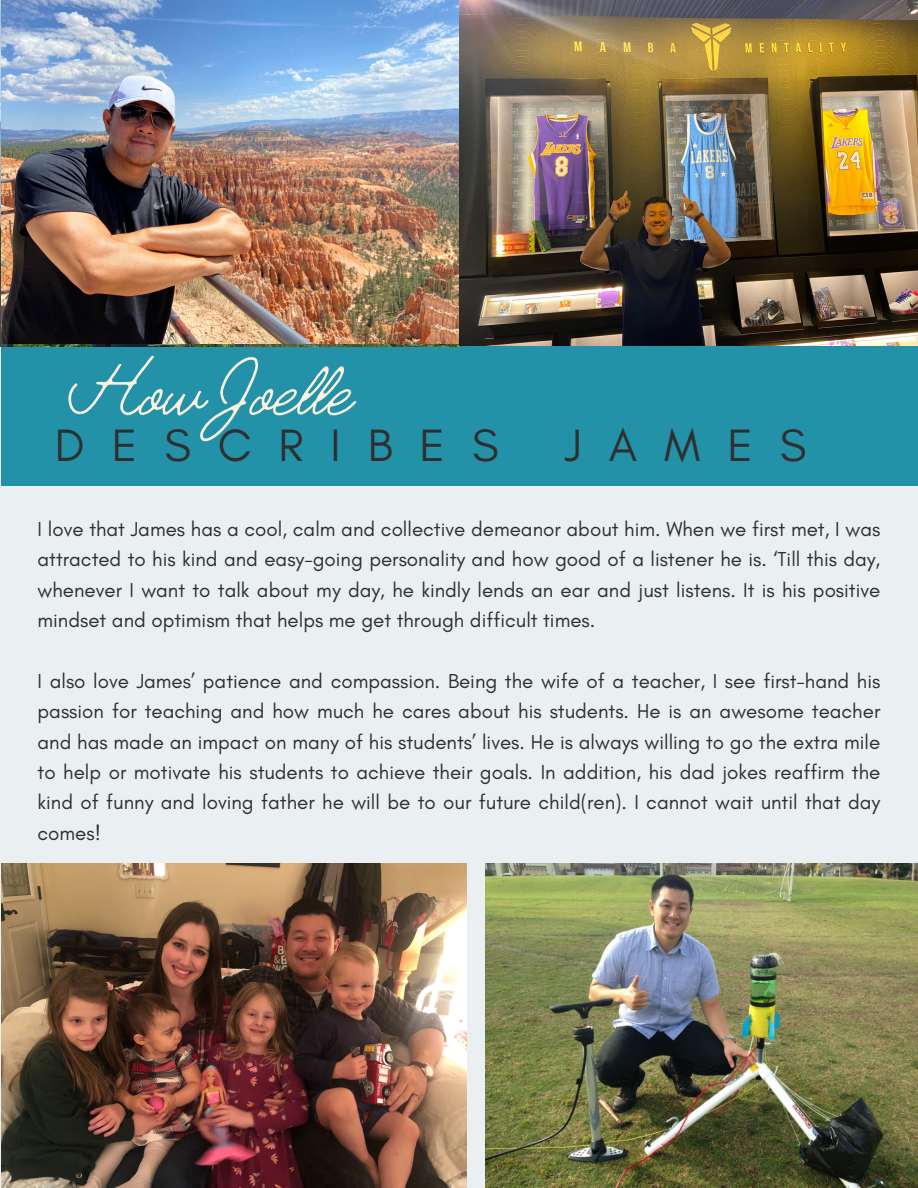
<style>
.page{position:relative;width:918px;height:1188px;background:#eaeff1}
.page>*{position:absolute;margin:0;border:0;box-sizing:border-box;transform-origin:0 0}
.t1{font:300 83.7px "Jimmy Script";color:#faf2df}
.t2{font:46.2px "Glacial Indifference";letter-spacing:.585em;color:#2f2f2f}
.t3{font:20.55px/30.3px "Glacial Indifference";color:#2f2f2f;text-align:justify}
</style>
<div class="page">
<div style="left:1px;top:44px;width:917px;height:442px;background:#2392a8"></div>
<img style="left:1px;top:0;width:458px;height:343px">
<img style="left:459px;top:0;width:459px;height:345px">
<img style="left:1px;top:864px;width:466px;height:324px">
<img style="left:485px;top:864px;width:432px;height:324px">
<p class="t1" style="left:68px;top:337px;width:287px">How Joelle</p>
<h2 class="t2" style="left:55px;top:417px;width:445px">DESCRIBES</h2>
<h2 class="t2" style="left:565px;top:417px;width:243px">JAMES</h2>
<p class="t3" style="left:38px;top:514px;width:844px">I love that James has a cool, calm and collective demeanor about him. When we first met, I was attracted to his kind and easy-going personality and how good of a listener he is. ‘Till this day, whenever I want to talk about my day, he kindly lends an ear and just listens. It is his positive mindset and optimism that helps me get through difficult times.</p>
<p class="t3" style="left:38px;top:666px;width:844px">I also love James’ patience and compassion. Being the wife of a teacher, I see first-hand his passion for teaching and how much he cares about his students. He is an awesome teacher and has made an impact on many of his students’ lives. He is always willing to go the extra mile to help or motivate his students to achieve their goals. In addition, his dad jokes reaffirm the kind of funny and loving father he will be to our future child(ren). I cannot wait until that day comes!</p>
</div>
